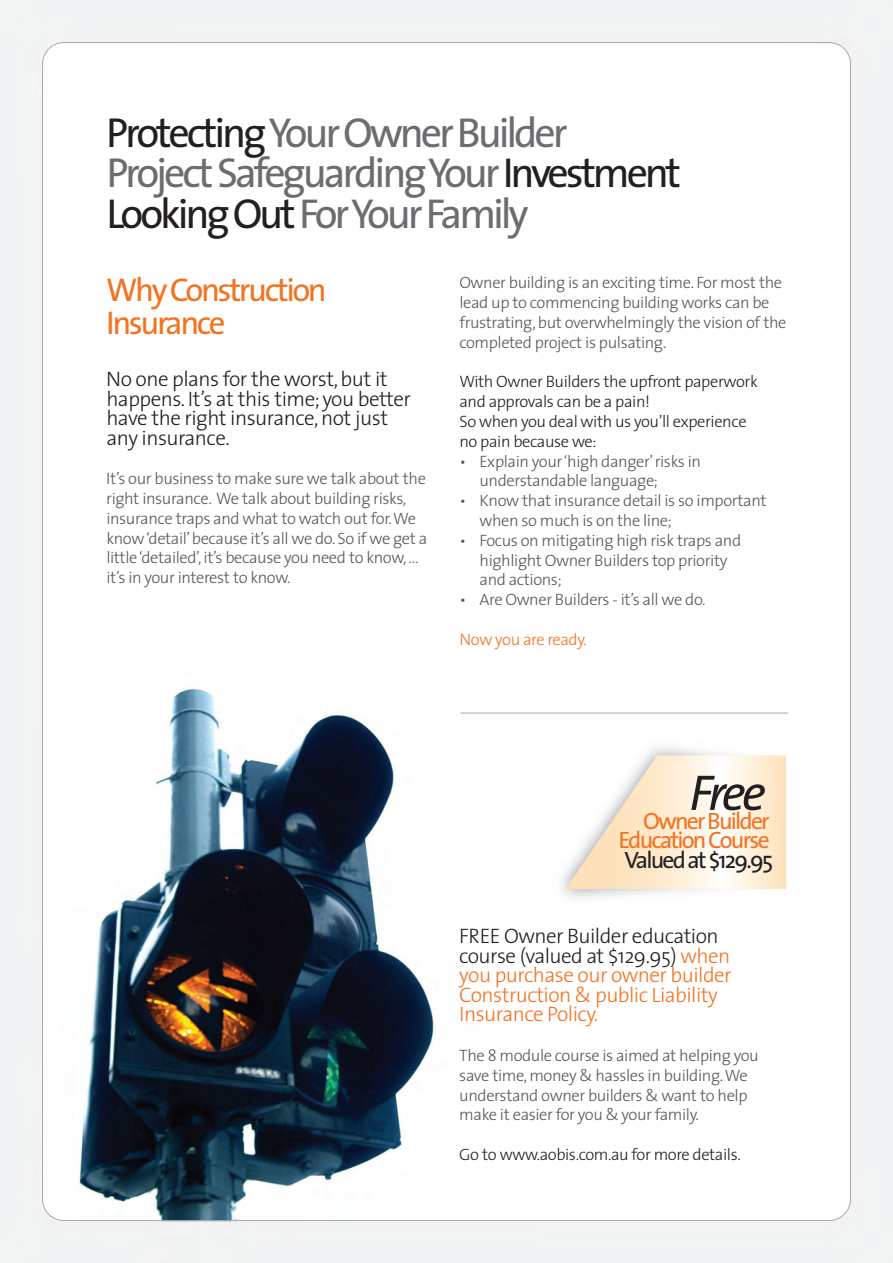
<style>
.page{position:relative;width:893px;height:1263px;background:#fff}
.page>*{position:absolute;margin:0;border:0;box-sizing:border-box;transform-origin:0 0}
.t1{font:italic 50.4px "The Sans";color:#231f20}
.t2{font:42px/40.5px "The Sans";letter-spacing:-.075em;color:#6c6d70}
.t3{font:33px/33px "The Sans";letter-spacing:-.075em;color:#f47321}
.t4{font:23.7px/19.2px "The Sans";letter-spacing:-.075em;color:#f47321;text-align:right}
.t5{font:23.7px "The Sans";letter-spacing:-.075em;color:#231f20}
.t6{font:300 21px/19.5px "The Sans";letter-spacing:-.025em;color:#f47321}
.t7{font:300 21px/19.5px "The Sans";letter-spacing:-.025em;color:#231f20}
.t8{font:300 16.5px/19.8px "The Sans";letter-spacing:-.025em;color:#57585a}
.t9{font:300 16.5px/19.8px "The Sans";letter-spacing:-.025em;color:#231f20}
.t10{font:300 16.5px "The Sans";letter-spacing:-.025em;color:#f47321}
.s1{color:#231f20}
</style>
<div class="page">
<img style="left:0;top:0;width:893px;height:1263px">
<hr style="left:460px;top:713px;width:328px;height:1px;background:#a8a9ad">
<svg style="left:566px;top:755px;width:220px;height:134px"></svg>
<h2 class="t2" style="left:106px;top:111px;width:576px"><span class="s1">Protecting</span> Your Owner Builder<br>Project Safeguarding Your <span class="s1">Investment<br>Looking Out</span> For Your Family</h2>
<h3 class="t3" style="left:106px;top:272px;width:222px">Why Construction<br>Insurance</h3>
<p class="t7" style="left:106px;top:368px;width:306px">No one plans for the worst, but it happens. It’s at this time; you better have the right insurance, not just any insurance.</p>
<p class="t8" style="left:106px;top:468px;width:323px">It’s our business to make sure we talk about the right insurance. We talk about building risks, insurance traps and what to watch out for.We know ‘detail’ because it’s all we do. So if we get a little ‘detailed’, it’s because you need to know, … it’s in your interest to know.</p>
<p class="t8" style="left:459px;top:272px;width:329px">Owner building is an exciting time. For most the lead up to commencing building works can be frustrating, but overwhelmingly the vision of the completed project is pulsating.</p>
<p class="t9" style="left:459px;top:371px;width:300px">With Owner Builders the upfront paperwork and approvals can be a pain!<br>So when you deal with us you’ll experience no pain because we:</p>
<p class="t8" style="left:479px;top:451px;width:223px;text-indent:-20px">• Explain your ‘high danger’ risks in understandable language;</p>
<p class="t8" style="left:480px;top:490px;width:288px;text-indent:-20px">• Know that insurance detail is so important when so much is on the line;</p>
<p class="t8" style="left:480px;top:530px;width:263px;text-indent:-20px">• Focus on mitigating high risk traps and highlight Owner Builders top priority and actions;</p>
<p class="t8" style="left:460px;top:589px;width:247px">• Are Owner Builders - it’s all we do.</p>
<p class="t10" style="left:460px;top:626px;width:129px">Now you are ready.</p>
<h1 class="t1" style="left:689px;top:751px;width:78px">Free</h1>
<h3 class="t4" style="left:618px;top:811px;width:153px">Owner Builder<br>Education Course</h3>
<h3 class="t5" style="left:624px;top:840px;width:150px">Valued at $129.95</h3>
<p class="t6" style="left:459px;top:926px;width:274px"><span class="s1">FREE Owner Builder education course (valued at $129.95)</span> when you purchase our owner builder<br>Construction &amp; public Liability<br>Insurance Policy.</p>
<p class="t8" style="left:459px;top:1045px;width:301px">The 8 module course is aimed at helping you save time, money &amp; hassles in building. We understand owner builders &amp; want to help make it easier for you &amp; your family.</p>
<p class="t9" style="left:459px;top:1144px;width:283px">Go to www.aobis.com.au for more details.</p>
</div>
